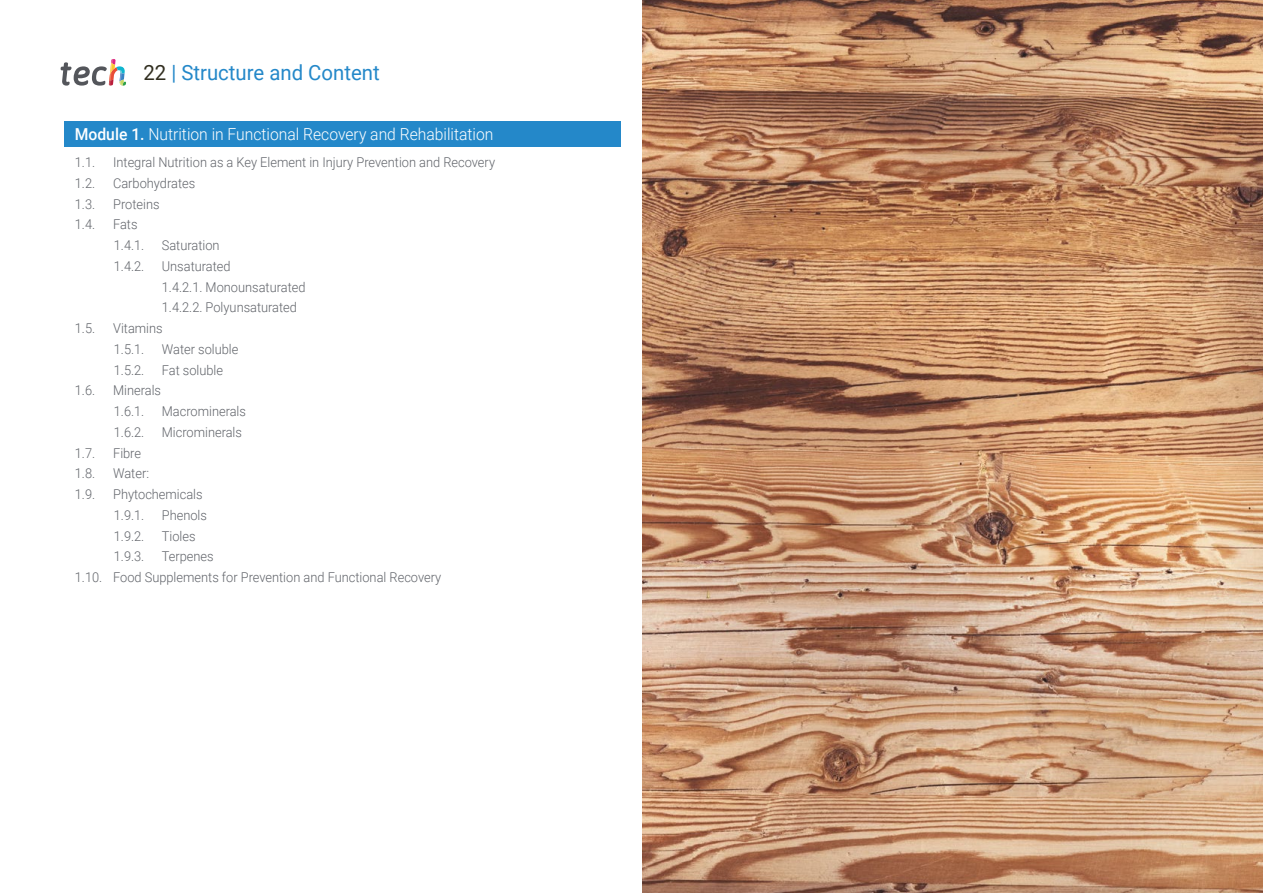
<style>
.page{position:relative;width:1263px;height:893px;background:#fff}
.page>*{position:absolute;margin:0;border:0;box-sizing:border-box;transform-origin:0 0}
.t1{font:21px "Roboto";color:#2488c9}
.t2{font:300 16.5px "Roboto";color:#fff;scale:.95 1}
.t3{font:300 13.5px/20.7px "Roboto";color:#61646a;scale:.95 1}
.s1{color:#312e20}
.s2{font-weight:500}
</style>
<div class="page">
<div style="left:64px;top:121px;width:557px;height:25px;background:#2488c9"></div>
<img style="left:642px;top:0;width:621px;height:893px">
<svg style="left:61px;top:59px;width:65px;height:27px"></svg>
<h1 class="t1" style="left:144px;top:57px;width:238px"><span class="s1">22</span> | Structure and Content</h1>
<p class="t2" style="left:75px;top:123px;width:442px"><span class="s2">Module 1.</span> Nutrition in Functional Recovery and Rehabilitation</p>
<p class="t3" style="left:75px;top:151px;width:23px">1.1.</p>
<p class="t3" style="left:113px;top:151px;width:404px">Integral Nutrition as a Key Element in Injury Prevention and Recovery</p>
<p class="t3" style="left:75px;top:172px;width:23px">1.2.</p>
<p class="t3" style="left:113px;top:172px;width:88px">Carbohydrates</p>
<p class="t3" style="left:75px;top:193px;width:23px">1.3.</p>
<p class="t3" style="left:113px;top:193px;width:50px">Proteins</p>
<p class="t3" style="left:75px;top:214px;width:23px">1.4.</p>
<p class="t3" style="left:113px;top:214px;width:34px">Fats<br>1.4.1.</p>
<p class="t3" style="left:162px;top:234px;width:62px">Saturation</p>
<p class="t3" style="left:114px;top:255px;width:34px">1.4.2.</p>
<p class="t3" style="left:162px;top:255px;width:153px">Unsaturated<br>1.4.2.1. Monounsaturated<br>1.4.2.2. Polyunsaturated</p>
<p class="t3" style="left:75px;top:317px;width:23px">1.5.</p>
<p class="t3" style="left:113px;top:317px;width:54px">Vitamins<br>1.5.1.</p>
<p class="t3" style="left:162px;top:338px;width:82px">Water soluble</p>
<p class="t3" style="left:114px;top:359px;width:34px">1.5.2.</p>
<p class="t3" style="left:162px;top:359px;width:66px">Fat soluble</p>
<p class="t3" style="left:75px;top:380px;width:23px">1.6.</p>
<p class="t3" style="left:113px;top:380px;width:52px">Minerals<br>1.6.1.</p>
<p class="t3" style="left:162px;top:400px;width:90px">Macrominerals</p>
<p class="t3" style="left:114px;top:421px;width:34px">1.6.2.</p>
<p class="t3" style="left:162px;top:421px;width:86px">Microminerals</p>
<p class="t3" style="left:75px;top:442px;width:23px">1.7.</p>
<p class="t3" style="left:113px;top:442px;width:31px">Fibre</p>
<p class="t3" style="left:75px;top:463px;width:23px">1.8.</p>
<p class="t3" style="left:113px;top:463px;width:39px">Water:</p>
<p class="t3" style="left:75px;top:483px;width:23px">1.9.</p>
<p class="t3" style="left:113px;top:483px;width:96px">Phytochemicals<br>1.9.1.</p>
<p class="t3" style="left:162px;top:504px;width:49px">Phenols</p>
<p class="t3" style="left:114px;top:525px;width:34px">1.9.2.</p>
<p class="t3" style="left:162px;top:525px;width:37px">Tioles</p>
<p class="t3" style="left:114px;top:546px;width:34px">1.9.3.</p>
<p class="t3" style="left:75px;top:546px;width:387px;text-indent:87px">Terpenes<br>1.10. Food Supplements for Prevention and Functional Recovery</p>
</div>
